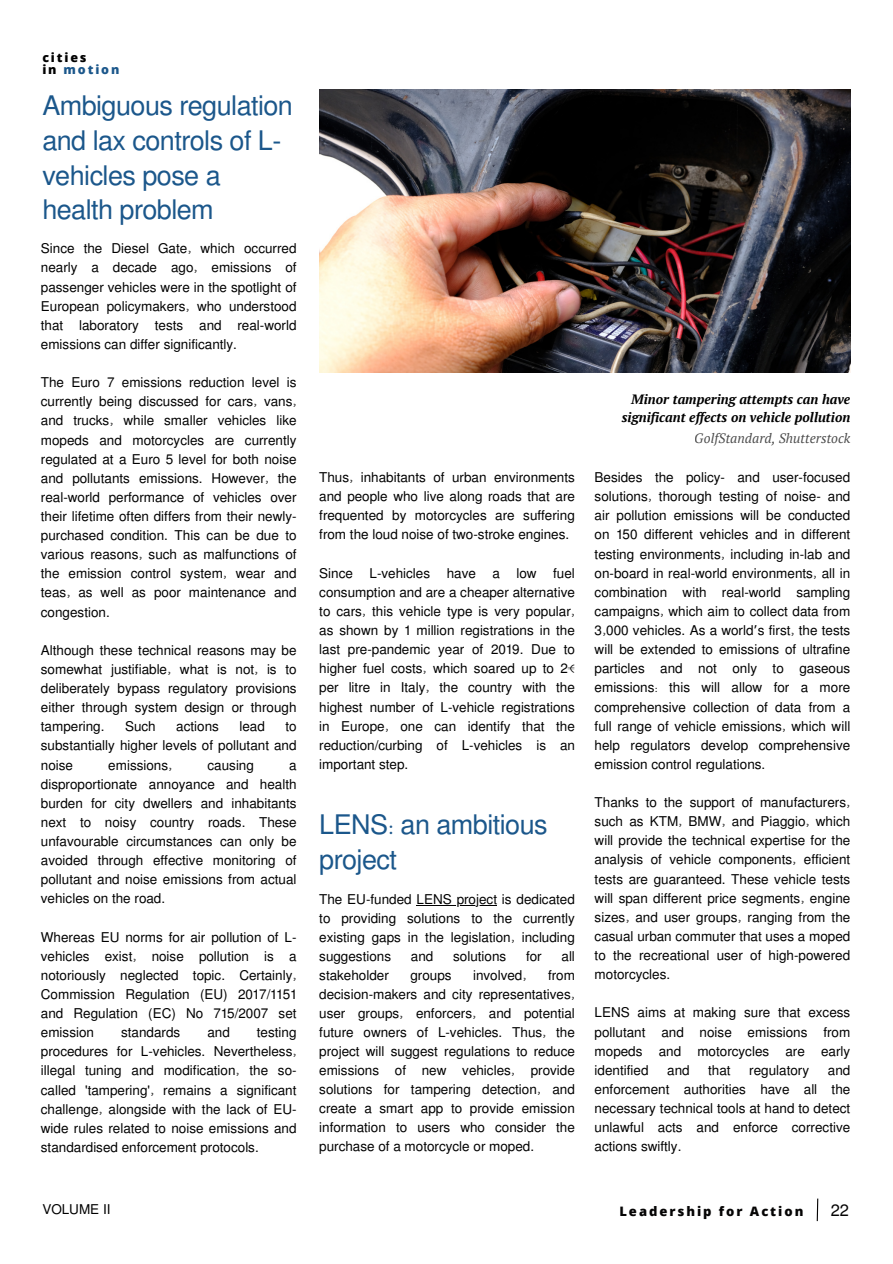
<style>
.page{position:relative;width:893px;height:1264px;background:#fff}
.page>*{position:absolute;margin:0;border:0;box-sizing:border-box;transform-origin:0 0}
.t1{font:27px/34.8px "Mukti";letter-spacing:-.02em;color:#1b578b}
.t2{font:16.5px "Mukti";color:#050404}
.t3{font:13.5px/19px "Mukti";color:#000;text-align:justify}
.t4{font:italic 700 13.5px/18px "PT Serif";color:#000;text-align:right}
.t5{font:italic 13.5px "PT Serif";color:#000}
.t6{font:800 13.05px "Open Sans";letter-spacing:.15em;color:#050404}
.t7{font:800 12.45px "Open Sans";letter-spacing:.15em;color:#1b578b}
.t8{font:800 12.45px "Open Sans";letter-spacing:.15em;color:#000}
.s1{color:#000}
.s2{font-family:"Noto Sans Gurmukhi"}
</style>
<div class="page">
<img style="left:319px;top:89px;width:531px;height:283px">
<hr style="left:416px;top:904px;width:81px;height:1px;background:#000">
<svg style="left:816px;top:1198px;width:2px;height:24px"></svg>
<p class="t8" style="left:42px;top:49px;width:46px">cities</p>
<p class="t7" style="left:42px;top:61px;width:79px"><span class="s1">in</span> motion</p>
<p class="t1" style="left:42px;top:87px;width:252px">Ambiguous regulation and lax controls of L&shy;vehicles pose a health problem</p>
<p class="t3" style="left:41px;top:238px;width:257px">Since the Diesel Gate, which occurred nearly a decade ago, emissions of passenger vehicles were in the spotlight of European policymakers, who understood that laboratory tests and real-world emissions can differ significantly.</p>
<p class="t3" style="left:41px;top:372px;width:257px">The Euro 7 emissions reduction level is currently being discussed for cars, vans, and trucks, while smaller vehicles like mopeds and motorcycles are currently regulated at a Euro 5 level for both noise and pollutants emissions. However, the real-world performance of vehicles over their lifetime often differs from their newly&shy;purchased condition. This can be due to various reasons, such as malfunctions of the emission control system, wear and teas, as well as poor maintenance and congestion.</p>
<p class="t3" style="left:41px;top:640px;width:257px">Although these technical reasons may be somewhat justifiable, what is not, is to deliberately bypass regulatory provisions either through system design or through tampering.</p>
<p class="t3" style="left:125px;top:716px;width:32px">Such</p>
<p class="t3" style="left:176px;top:716px;width:44px">actions</p>
<p class="t3" style="left:239px;top:716px;width:27px">lead</p>
<p class="t3" style="left:41px;top:716px;width:257px;text-indent:244px">to substantially higher levels of pollutant and noise</p>
<p class="t3" style="left:108px;top:754px;width:65px">emissions,</p>
<p class="t3" style="left:207px;top:754px;width:48px">causing</p>
<p class="t3" style="left:41px;top:754px;width:257px;text-indent:248px">a disproportionate annoyance and health burden for city dwellers and inhabitants next to noisy country roads. These unfavourable circumstances can only be avoided through effective monitoring of pollutant and noise emissions from actual vehicles on the road.</p>
<p class="t3" style="left:41px;top:926px;width:257px">Whereas EU norms for air pollution of L&shy;vehicles exist, noise pollution is a notoriously neglected topic. Certainly, Commission Regulation (EU) 2017/1151 and Regulation (EC) No 715/2007 set emission</p>
<p class="t3" style="left:41px;top:1022px;width:257px;text-indent:216px">testing procedures for L-vehicles. Nevertheless, illegal tuning and modification, the so&shy;called 'tampering', remains a significant challenge, alongside with the lack of EU&shy;wide rules related to noise emissions and standardised enforcement protocols.</p>
<p class="t3" style="left:121px;top:1022px;width:61px">standards</p>
<p class="t3" style="left:207px;top:1022px;width:24px">and</p>
<p class="t3" style="left:42px;top:1199px;width:70px">VOLUME II</p>
<p class="t3" style="left:319px;top:467px;width:257px">Thus, inhabitants of urban environments and people who live along roads that are frequented by motorcycles are suffering from the loud noise of two-stroke engines.</p>
<p class="t3" style="left:319px;top:562px;width:257px">Since L-vehicles have a low fuel consumption and are a cheaper alternative to cars, this vehicle type is very popular, as shown by 1 million registrations in the last pre-pandemic year of 2019. Due to higher fuel costs, which soared up to 2€ per litre in Italy, the country with the highest number of L-vehicle registrations in Europe, one can identify that the reduction/curbing of L-vehicles is an important step.</p>
<p class="t1" style="left:319px;top:805px;width:230px">LENS: an ambitious project</p>
<p class="t3" style="left:319px;top:889px;width:257px">The EU-funded LENS project is dedicated to providing solutions to the currently existing gaps in the legislation, including suggestions</p>
<p class="t3" style="left:411px;top:945px;width:24px">and</p>
<p class="t3" style="left:453px;top:945px;width:55px">solutions</p>
<p class="t3" style="left:526px;top:945px;width:17px">for</p>
<p class="t3" style="left:561px;top:945px;width:15px">all</p>
<p class="t3" style="left:319px;top:964px;width:257px;text-indent:229px">from decision-makers and city representatives, user groups, enforcers, and potential future owners of L-vehicles. Thus, the project will suggest regulations to reduce emissions of new vehicles, provide solutions for tampering detection, and create a smart app to provide emission information to users who consider the purchase of a motorcycle or moped.</p>
<p class="t3" style="left:319px;top:964px;width:71px">stakeholder</p>
<p class="t3" style="left:410px;top:964px;width:43px">groups</p>
<p class="t3" style="left:473px;top:964px;width:55px">involved,</p>
<p class="t4" style="left:621px;top:390px;width:230px">Minor tampering attempts can have significant effects on vehicle pollution</p>
<p class="t5" style="left:694px;top:429px;width:157px">GolfStandard, Shutterstock</p>
<p class="t3" style="left:594px;top:467px;width:257px">Besides the policy- and user-focused solutions, thorough testing of noise- and air pollution emissions will be conducted on 150 different vehicles and in different testing environments, including in-lab and on-board in real-world environments, all in combination with real-world sampling campaigns, which aim to collect data from 3,000 vehicles. As a world<span class="s2">’</span>s first, the tests will be extended to emissions of ultrafine particles and not only to gaseous emissions: this will allow for a more comprehensive collection of data from a full range of vehicle emissions, which will help regulators develop comprehensive emission control regulations.</p>
<p class="t3" style="left:594px;top:792px;width:257px">Thanks to the support of manufacturers, such as KTM, BMW, and Piaggio, which will provide the technical expertise for the analysis of vehicle components, efficient tests are guaranteed. These vehicle tests will span different price segments, engine sizes, and user groups, ranging from the casual urban commuter that uses a moped to the recreational user of high-powered motorcycles.</p>
<p class="t3" style="left:594px;top:1002px;width:257px">LENS aims at making sure that excess pollutant and noise emissions from mopeds and motorcycles are early identified</p>
<p class="t3" style="left:594px;top:1059px;width:257px;text-indent:233px">and enforcement authorities have all the necessary technical tools at hand to detect unlawful acts and enforce corrective actions swiftly.</p>
<p class="t3" style="left:667px;top:1059px;width:24px">and</p>
<p class="t3" style="left:708px;top:1059px;width:24px">that</p>
<p class="t3" style="left:749px;top:1059px;width:61px">regulatory</p>
<p class="t6" style="left:619px;top:1202px;width:185px">Leadership for Action</p>
<p class="t2" style="left:830px;top:1198px;width:20px">22</p>
</div>
